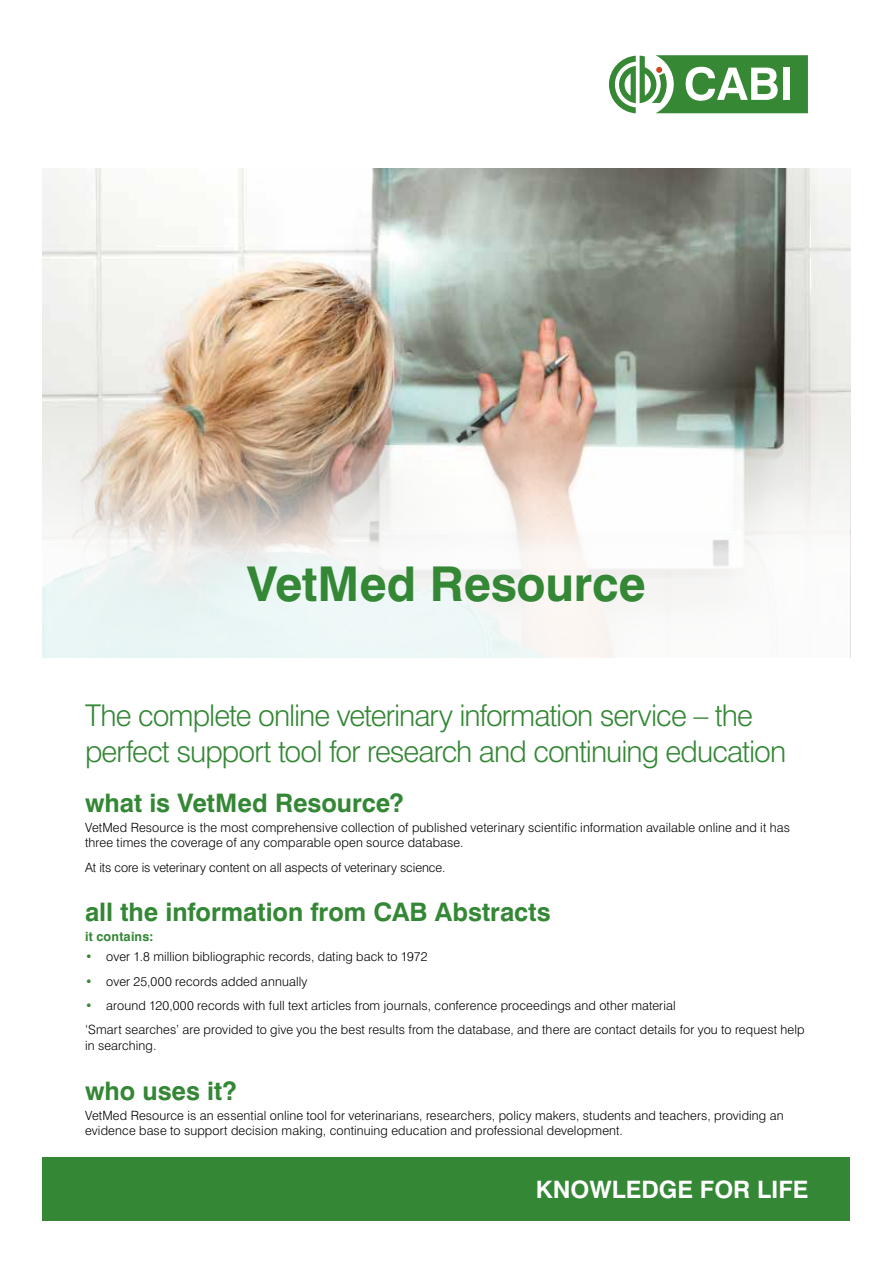
<style>
.page{position:relative;width:893px;height:1263px;background:#fff}
.page>*{position:absolute;margin:0;border:0;box-sizing:border-box;transform-origin:0 0}
.t1{font:700 48px "Swiss 721 BT";letter-spacing:-.005em;color:#348735}
.t2{font:300 30px/36px "Swiss 721 BT";letter-spacing:-.03em;color:#348735}
.t3{font:700 25.5px "Swiss 721 BT";color:#348735}
.t4{font:700 24px "Swiss 721 BT";color:#fff}
.t5{font:300 12.75px/15.8px "Swiss 721 BT";letter-spacing:.01em;color:#000}
.t6{font:700 12.75px "Swiss 721 BT";letter-spacing:.015em;color:#348735}
.s1{color:#348735}
</style>
<div class="page">
<div style="left:43px;top:1157px;width:807px;height:63px;background:#348735"></div>
<img style="left:43px;top:169px;width:807px;height:232px">
<svg style="left:43px;top:401px;width:807px;height:257px"></svg>
<svg style="left:609px;top:55px;width:199px;height:58px"></svg>
<div style="left:783px;top:68px;width:7px;height:32px;background:#fff"></div>
<h1 class="t1" style="left:247px;top:554px;width:400px">VetMed Resource</h1>
<h2 class="t2" style="left:85px;top:697px;width:703px">The complete online veterinary information service – the perfect support tool for research and continuing education</h2>
<h3 class="t3" style="left:85px;top:787px;width:320px">what is VetMed Resource?</h3>
<p class="t5" style="left:85px;top:819px;width:707px">VetMed Resource is the most comprehensive collection of published veterinary scientific information available online and it has three times the coverage of any comparable open source database.</p>
<p class="t5" style="left:85px;top:859px;width:362px">At its core is veterinary content on all aspects of veterinary science.</p>
<h3 class="t3" style="left:85px;top:897px;width:467px">all the information from CAB Abstracts</h3>
<p class="t6" style="left:85px;top:929px;width:70px">it contains:</p>
<p class="t5" style="left:85px;top:949px;width:344px"><span class="s1">•</span> over 1.8 million bibliographic records, dating back to 1972</p>
<p class="t5" style="left:85px;top:973px;width:224px"><span class="s1">•</span> over 25,000 records added annually</p>
<p class="t5" style="left:85px;top:993px;width:721px;line-height:24.3px"><span class="s1">•</span> around 120,000 records with full text articles from journals, conference proceedings and other material<br>‘Smart searches’ are provided to give you the best results from the database, and there are contact details for you to request help</p>
<p class="t5" style="left:85px;top:1037px;width:73px">in searching.</p>
<h3 class="t3" style="left:85px;top:1075px;width:153px">who uses it?</h3>
<p class="t5" style="left:85px;top:1107px;width:700px">VetMed Resource is an essential online tool for veterinarians, researchers, policy makers, students and teachers, providing an evidence base to support decision making, continuing education and professional development.</p>
<h3 class="t4" style="left:536px;top:1175px;width:274px">KNOWLEDGE FOR LIFE</h3>
</div>
